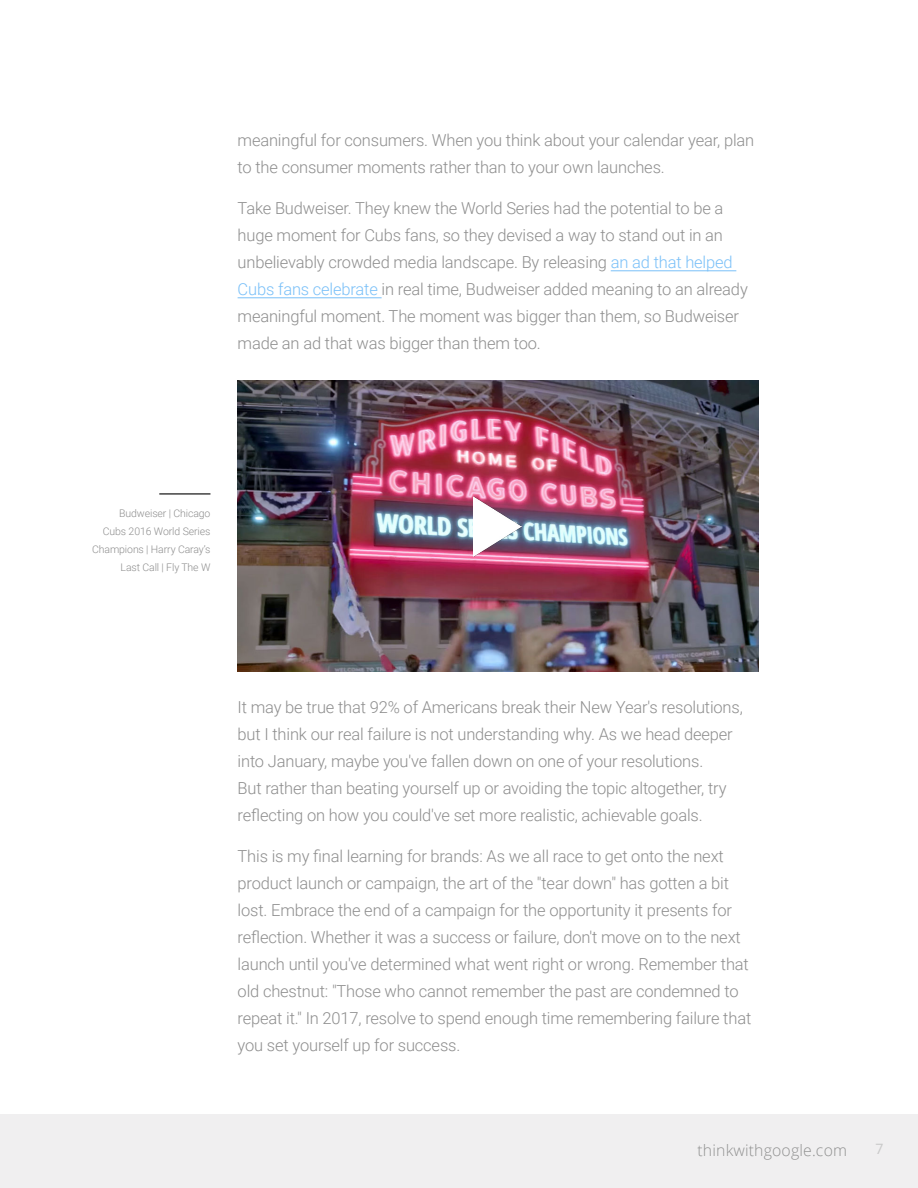
<style>
.page{position:relative;width:918px;height:1188px;background:#fff}
.page>*{position:absolute;margin:0;border:0;box-sizing:border-box;transform-origin:0 0}
.t1{font:300 16.5px/27px "Roboto";letter-spacing:-.01em;color:#8e8e8e}
.t2{font:300 15.75px "Open Sans";letter-spacing:.01em;color:#666766}
.t3{font:14.25px "Roboto";color:#c9c9c9}
.t4{font:300 10.5px/18px "Roboto";letter-spacing:-.01em;color:#8e8e8e;text-align:right}
.s1{color:#7ac0f8}
</style>
<div class="page">
<div style="left:0;top:1114px;width:918px;height:74px;background:#f0eff0"></div>
<hr style="left:611px;top:270px;width:125px;height:1px;background:#7ac0f8">
<hr style="left:238px;top:297px;width:144px;height:1px;background:#7ac0f8">
<img style="left:238px;top:380px;width:521px;height:291px">
<img style="left:474px;top:496px;width:48px;height:61px">
<hr style="left:159px;top:493px;width:51px;height:2px;background:#424242">
<p class="t1" style="left:238px;top:126px;width:518px">meaningful for consumers. When you think about your calendar year, plan to the consumer moments rather than to your own launches.</p>
<p class="t1" style="left:238px;top:194px;width:512px">Take Budweiser. They knew the World Series had the potential to be a huge moment for Cubs fans, so they devised a way to stand out in an unbelievably crowded media landscape. By releasing <span class="s1">an ad that helped Cubs fans celebrate</span> in real time, Budweiser added meaning to an already meaningful moment. The moment was bigger than them, so Budweiser made an ad that was bigger than them too.</p>
<p class="t4" style="left:92px;top:504px;width:120px">Budweiser | Chicago<br>Cubs 2016 World Series<br>Champions | Harry Caray’s<br>Last Call | Fly The W</p>
<p class="t1" style="left:238px;top:693px;width:507px">It may be true that 92% of Americans break their New Year's resolutions, but I think our real failure is not understanding why. As we head deeper into January, maybe you've fallen down on one of your resolutions.<br>But rather than beating yourself up or avoiding the topic altogether, try reflecting on how you could've set more realistic, achievable goals.</p>
<p class="t1" style="left:238px;top:842px;width:515px">This is my final learning for brands: As we all race to get onto the next product launch or campaign, the art of the "tear down" has gotten a bit lost. Embrace the end of a campaign for the opportunity it presents for reflection. Whether it was a success or failure, don't move on to the next launch until you've determined what went right or wrong. Remember that old chestnut: "Those who cannot remember the past are condemned to repeat it." In 2017, resolve to spend enough time remembering failure that you set yourself up for success.</p>
<p class="t2" style="left:698px;top:1140px;width:151px">thinkwithgoogle.com</p>
<p class="t3" style="left:876px;top:1139px;width:10px">7</p>
</div>
